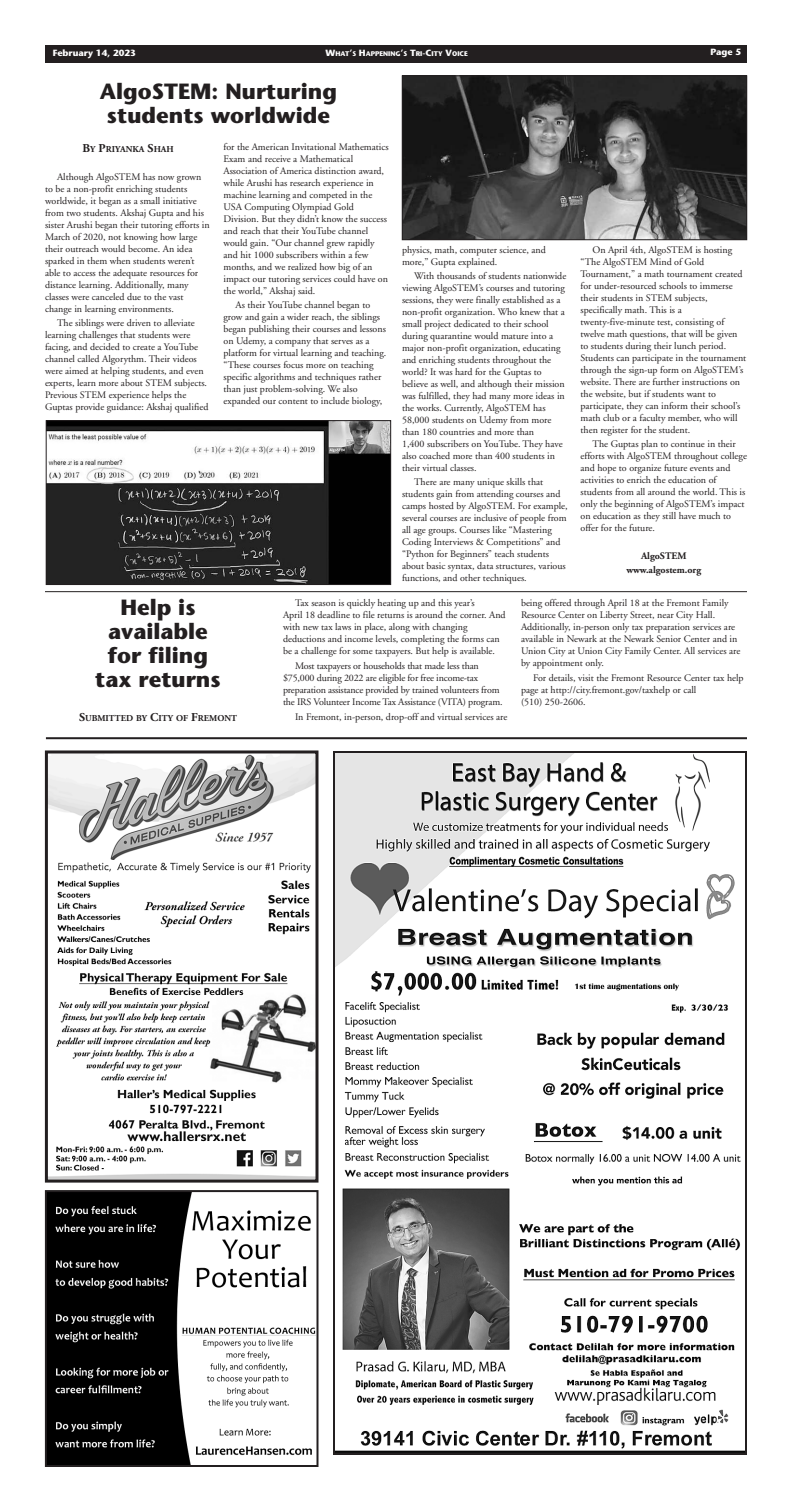
<style>
.page{position:relative;width:792px;height:1512px;background:#fff}
.page>*{position:absolute;margin:0;border:0;box-sizing:border-box;transform-origin:0 0}
.t1{font:700 22px/24px "Stone Sans";color:#231f20;text-align:center}
.t2{font:10px/12px "Adobe Garamond";color:#231f20}
.t3{font:700 10px/14px "Adobe Garamond";color:#231f20;text-align:center}
.t4{font:700 9px "Adobe Garamond";color:#231f20}
.t5{font:700 9px "Stone Sans";color:#fff}
.t6{font:700 6.8px "Stone Sans";color:#fff}
.s1{font-size:9px}
.s2{font-size:12px}
</style>
<div class="page">
<div style="left:46px;top:45px;width:701px;height:18px;background:#231f20"></div>
<img style="left:336px;top:754px;width:408px;height:698px">
<div style="left:333px;top:751px;width:414px;height:704px;border:2px solid #231f20"></div>
<hr style="left:46px;top:737px;width:701px;height:2px;background:#231f20">
<img style="left:49px;top:754px;width:265px;height:425px">
<div style="left:45px;top:750px;width:273px;height:433px;border:3px solid #231f20"></div>
<img style="left:48px;top:1193px;width:267px;height:271px">
<div style="left:45px;top:1190px;width:273px;height:277px;border:2px solid #231f20"></div>
<img style="left:404px;top:78px;width:341px;height:160px">
<div style="left:402px;top:76px;width:345px;height:164px;border:1px solid #231f20"></div>
<img style="left:48px;top:422px;width:341px;height:161px">
<div style="left:46px;top:420px;width:345px;height:165px;border:1px solid #231f20"></div>
<hr style="left:45px;top:591px;width:702px;height:1px;background:#231f20">
<p class="t5" style="left:53px;top:49px;width:84px">February 14, 2023</p>
<p class="t6" style="left:326px;top:51px;width:144px"><span class="s1">W</span>HAT<span class="s1">’</span>S <span class="s1">H</span>APPENING<span class="s1">’</span>S <span class="s1">T</span>RI<span class="s1">-C</span>ITY <span class="s1">V</span>OICE</p>
<p class="t5" style="left:710px;top:48px;width:32px">Page 5</p>
<h1 class="t1" style="left:100px;top:82px;width:239px">AlgoSTEM: Nurturing students worldwide</h1>
<p class="t4" style="left:83px;top:145px;width:93px"><span class="s2">B</span>Y <span class="s2">P</span>RIYANKA <span class="s2">S</span>HAH</p>
<p class="t2" style="left:45px;top:172px;width:166px;text-indent:12px">Although AlgoSTEM has now grown to be a non-profit enriching students worldwide, it began as a small initiative from two students. Akshaj Gupta and his sister Arushi began their tutoring efforts in March of 2020, not knowing how large their outreach would become. An idea sparked in them when students weren’t able to access the adequate resources for distance learning. Additionally, many classes were canceled due to the vast change in learning environments.</p>
<p class="t2" style="left:45px;top:318px;width:165px;text-indent:12px">The siblings were driven to alleviate learning challenges that students were facing, and decided to create a YouTube channel called Algorythm. Their videos were aimed at helping students, and even experts, learn more about STEM subjects.<br>Previous STEM experience helps the Guptas provide guidance: Akshaj qualified</p>
<p class="t2" style="left:224px;top:142px;width:167px">for the American Invitational Mathematics Exam and receive a Mathematical Association of America distinction award, while Arushi has research experience in machine learning and competed in the USA Computing Olympiad Gold Division. But they didn’t know the success and reach that their YouTube channel would gain. “Our channel grew rapidly and hit 1000 subscribers within a few months, and we realized how big of an impact our tutoring services could have on the world,” Akshaj said.</p>
<p class="t2" style="left:224px;top:300px;width:164px;text-indent:12px">As their YouTube channel began to grow and gain a wider reach, the siblings began publishing their courses and lessons on Udemy, a company that serves as a platform for virtual learning and teaching. “These courses focus more on teaching specific algorithms and techniques rather than just problem-solving. We also expanded our content to include biology,</p>
<p class="t2" style="left:402px;top:245px;width:145px">physics, math, computer science, and more,” Gupta explained.</p>
<p class="t2" style="left:402px;top:271px;width:166px;text-indent:12px">With thousands of students nationwide viewing AlgoSTEM’s courses and tutoring sessions, they were finally established as a non-profit organization. Who knew that a small project dedicated to their school during quarantine would mature into a major non-profit organization, educating and enriching students throughout the world? It was hard for the Guptas to believe as well, and although their mission was fulfilled, they had many more ideas in the works. Currently, AlgoSTEM has 58,000 students on Udemy from more than 180 countries and more than<br>1,400 subscribers on YouTube. They have also coached more than 400 students in their virtual classes.</p>
<p class="t2" style="left:402px;top:477px;width:167px;text-indent:12px">There are many unique skills that students gain from attending courses and camps hosted by AlgoSTEM. For example, several courses are inclusive of people from all age groups. Courses like “Mastering Coding Interviews &amp; Competitions” and “Python for Beginners” teach students about basic syntax, data structures, various functions, and other techniques.</p>
<p class="t2" style="left:581px;top:245px;width:167px;text-indent:12px">On April 4th, AlgoSTEM is hosting “The AlgoSTEM Mind of Gold Tournament,” a math tournament created for under-resourced schools to immerse their students in STEM subjects, specifically math. This is a twenty-five-minute test, consisting of twelve math questions, that will be given to students during their lunch period.<br>Students can participate in the tournament through the sign-up form on AlgoSTEM’s website. There are further instructions on the website, but if students want to participate, they can inform their school’s math club or a faculty member, who will then register for the student.</p>
<p class="t2" style="left:581px;top:439px;width:168px;text-indent:12px">The Guptas plan to continue in their efforts with AlgoSTEM throughout college and hope to organize future events and activities to enrich the education of students from all around the world. This is only the beginning of AlgoSTEM’s impact on education as they still have much to offer for the future.</p>
<p class="t3" style="left:626px;top:550px;width:76px">AlgoSTEM www.algostem.org</p>
<h1 class="t1" style="left:95px;top:598px;width:127px">Help is available for filing tax returns</h1>
<p class="t4" style="left:79px;top:715px;width:159px"><span class="s2">S</span>UBMITTED BY <span class="s2">C</span>ITY OF <span class="s2">F</span>REMONT</p>
<p class="t2" style="left:283px;top:598px;width:224px;text-indent:12px">Tax season is quickly heating up and this year’s<br>April 18 deadline to file returns is around the corner. And with new tax laws in place, along with changing deductions and income levels, completing the forms can be a challenge for some taxpayers. But help is available.</p>
<p class="t2" style="left:283px;top:661px;width:221px;text-indent:12px">Most taxpayers or households that made less than $75,000 during 2022 are eligible for free income-tax preparation assistance provided by trained volunteers from the IRS Volunteer Income Tax Assistance (VITA) program.</p>
<p class="t2" style="left:295px;top:712px;width:214px">In Fremont, in-person, drop-off and virtual services are</p>
<p class="t2" style="left:521px;top:598px;width:221px">being offered through April 18 at the Fremont Family Resource Center on Liberty Street, near City Hall.<br>Additionally, in-person only tax preparation services are available in Newark at the Newark Senior Center and in Union City at Union City Family Center. All services are by appointment only.</p>
<p class="t2" style="left:521px;top:673px;width:224px;text-indent:12px">For details, visit the Fremont Resource Center tax help page at http://city.fremont.gov/taxhelp or call<br>(510) 250-2606.</p>
</div>
